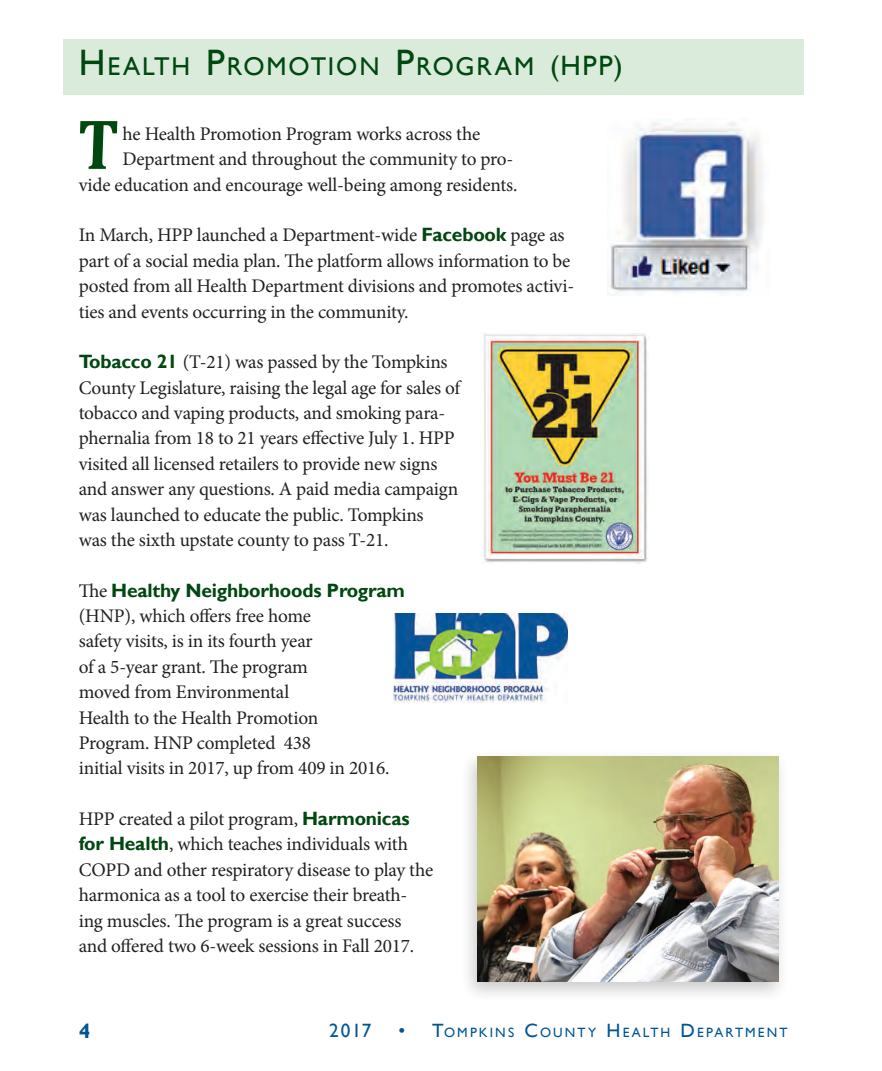
<style>
.page{position:relative;width:882px;height:1071px;background:#fff}
.page>*{position:absolute;margin:0;border:0;box-sizing:border-box;transform-origin:0 0}
.t1{font:700 71.58px "Cambria";color:#004710;scale:.9 1}
.t2{font:25.72px "Gill Sans";letter-spacing:.075em;color:#004710}
.t3{font:700 21px "Gill Sans";color:#005595}
.t4{font:19.25px/25.4px "Minion Pro";letter-spacing:-.01em;color:#231f20}
.t5{font:700 19.25px "Gill Sans";letter-spacing:-.01em;color:#004710}
.t6{font:19.25px "Gill Sans";color:#005595}
.t7{font:13.47px "Gill Sans";letter-spacing:.155em;color:#005595}
.s1{font-size:36.75px}
.s2{font-size:28px}
.s3{font-family:"Gill Sans";font-weight:700;color:#004710}
.s4{font-family:"Minion Pro";font-weight:400;color:#231f20}
.s5{font-size:19.25px}
</style>
<div class="page">
<div style="left:63px;top:39px;width:740px;height:55px;background:#daebdb"></div>
<div style="left:460px;top:749px;width:329px;height:254px;background:#231f20;opacity:.23"></div>
<img style="left:478px;top:756px;width:301px;height:226px">
<img style="left:394px;top:614px;width:174px;height:88px">
<img style="left:483px;top:334px;width:165px;height:229px">
<img style="left:609px;top:122px;width:154px;height:174px">
<h2 class="t2" style="left:79px;top:52px;width:546px"><span class="s1">H</span>EALTH <span class="s1">P</span>ROMOTION <span class="s1">P</span>ROGRAM <span class="s2">(HPP )</span></h2>
<h1 class="t1" style="left:77px;top:94px;width:51px">T</h1>
<p class="t4" style="left:123px;top:121px;width:359px">he Health Promotion Program works across the</p>
<p class="t4" style="left:123px;top:147px;width:392px">Department and throughout the community to pro-</p>
<p class="t4" style="left:79px;top:172px;width:440px">vide education and encourage well-being among residents.</p>
<p class="t4" style="left:79px;top:223px;width:497px">In March, HPP launched a Department-wide <span class="s3">Facebook</span> page as part of a social media plan. The platform allows information to be posted from all Health Department divisions and promotes activi&shy;ties and events occurring in the community.</p>
<p class="t4" style="left:79px;top:350px;width:383px"><span class="s3">Tobacco 21</span> (T-21) was passed by the Tompkins County Legislature, raising the legal age for sales of tobacco and vaping products, and smoking para&shy;phernalia from 18 to 21 years effective July 1. HPP visited all licensed retailers to provide new signs and answer any questions. A paid media campaign was launched to educate the public. Tompkins<br>was the sixth upstate county to pass T-21.</p>
<p class="t5" style="left:79px;top:579px;width:328px"><span class="s4">The</span> Healthy Neighborhoods Program</p>
<p class="t4" style="left:79px;top:603px;width:312px">(HNP), which offers free home<br>safety visits, is in its fourth year<br>of a 5-year grant. The program<br>moved from Environmental<br>Health to the Health Promotion<br>Program. HNP completed 438<br>initial visits in 2017, up from 409 in 2016.</p>
<p class="t4" style="left:79px;top:806px;width:356px">HPP created a pilot program, <span class="s3">Harmonicas for Health</span>, which teaches individuals with COPD and other respiratory disease to play the harmonica as a tool to exercise their breath&shy;ing muscles. The program is a great success and offered two 6-week sessions in Fall 2017.</p>
<p class="t3" style="left:79px;top:1019px;width:13px">4</p>
<p class="t6" style="left:329px;top:1019px;width:44px">2017</p>
<p class="t7" style="left:398px;top:1025px;width:390px"><span class="s5">• T</span>OMPKINS <span class="s5">C</span>OUNTY <span class="s5">H</span>EALTH <span class="s5">D</span>EPARTMENT</p>
</div>
